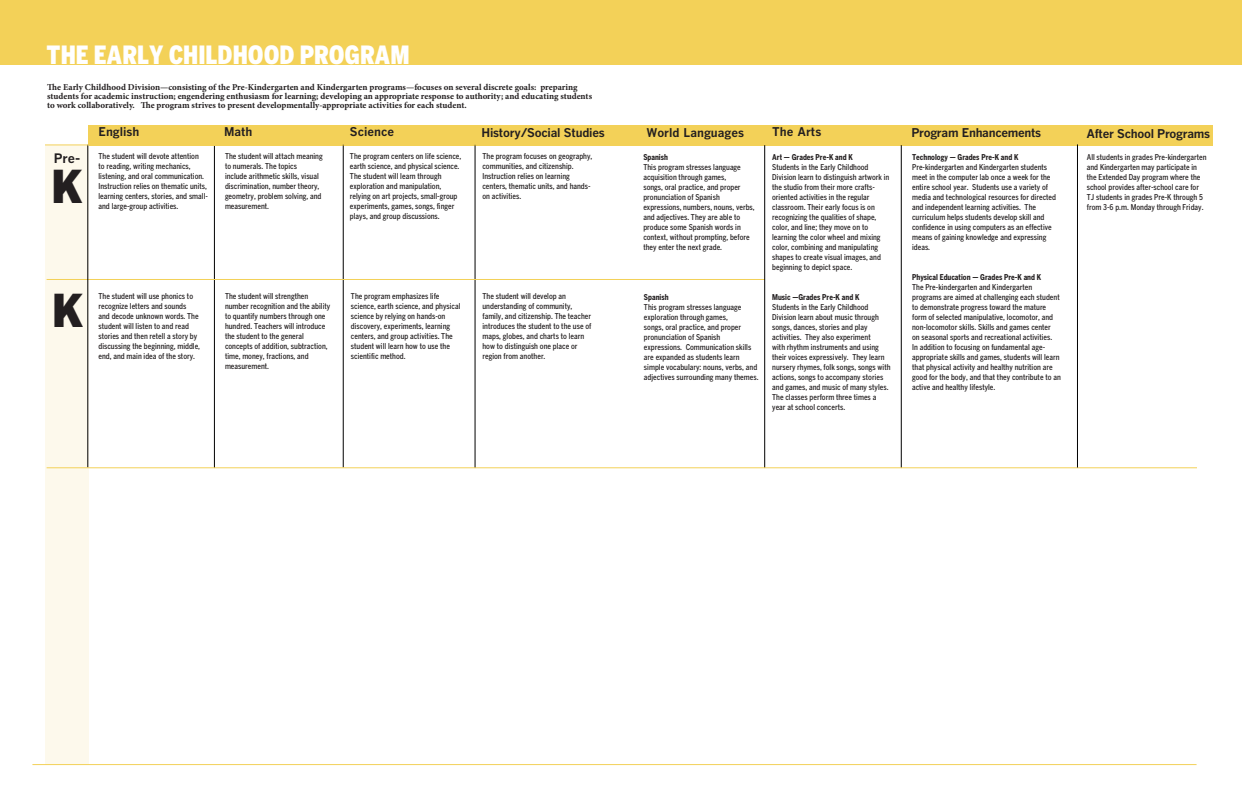
<style>
.page{position:relative;width:1242px;height:810px;background:#fff}
.page>*{position:absolute;margin:0;border:0;box-sizing:border-box;transform-origin:0 0}
.t1{font:45px "Benton Got Blk";color:#231f20}
.t2{font:25px "Benton Got Cn Blk";color:#fff}
.t3{font:13px "Benton Got Bol";color:#231f20}
.t4{font:12px "Benton Got Bol";letter-spacing:-.02em;color:#231f20}
.t5{font:12px "Benton Got Bol";color:#231f20}
.t6{font:700 9px/9px "Minion Pro";color:#231f20}
.t7{font:8px/10px "Benton Got Cn Med";color:#231f20}
.t8{font:8px "Benton Got Cn Bol";color:#231f20}
</style>
<div class="page">
<div style="left:0;top:0;width:1242px;height:65px;background:#f3d158"></div>
<div style="left:88px;top:125px;width:1125px;height:20px;background:#f3d158"></div>
<div style="left:45px;top:145px;width:43px;height:620px;background:#fdf9ec"></div>
<hr style="left:214px;top:146px;width:1px;height:322px;background:#000">
<hr style="left:475px;top:145px;width:1px;height:323px;background:#000">
<hr style="left:343px;top:144px;width:1px;height:324px;background:#000">
<hr style="left:47px;top:279px;width:718px;height:1px;background:#f3d158">
<hr style="left:88px;top:145px;width:1px;height:323px;background:#000">
<hr style="left:45px;top:145px;width:1152px;height:1px;background:#f3d158">
<hr style="left:32px;top:764px;width:1165px;height:1px;background:#f3d158">
<hr style="left:764px;top:145px;width:1px;height:323px;background:#000">
<hr style="left:901px;top:145px;width:1px;height:323px;background:#000">
<hr style="left:47px;top:468px;width:1150px;height:1px;background:#f3d158">
<hr style="left:1077px;top:144px;width:1px;height:324px;background:#000">
<p class="t2" style="left:47px;top:39px;width:365px">THE EARLY CHILDHOOD PROGRAM</p>
<p class="t6" style="left:47px;top:82px;width:546px">The Early Childhood Division—consisting of the Pre-Kindergarten and Kindergarten programs—focuses on several discrete goals: preparing students for academic instruction; engendering enthusiasm for learning; developing an appropriate response to authority; and educating students to work collaboratively. The program strives to present developmentally-appropriate activities for each student.</p>
<p class="t5" style="left:99px;top:124px;width:43px">English</p>
<p class="t4" style="left:224px;top:124px;width:30px">Math</p>
<p class="t5" style="left:350px;top:124px;width:46px">Science</p>
<p class="t4" style="left:482px;top:125px;width:125px">History/Social Studies</p>
<p class="t5" style="left:646px;top:125px;width:99px">World Languages</p>
<p class="t7" style="left:99px;top:151px;width:111px">The student will devote attention<br>to reading, writing mechanics, listening, and oral communication.<br>Instruction relies on thematic units, learning centers, stories, and small&shy;and large-group activities.</p>
<p class="t7" style="left:350px;top:151px;width:113px">The program centers on life science, earth science, and physical science.<br>The student will learn through exploration and manipulation, relying on art projects, small-group experiments, games, songs, finger plays, and group discussions.</p>
<p class="t7" style="left:482px;top:151px;width:111px">The program focuses on geography, communities, and citizenship.<br>Instruction relies on learning centers, thematic units, and hands&shy;on activities.</p>
<p class="t7" style="left:225px;top:151px;width:99px">The student will attach meaning to numerals. The topics<br>include arithmetic skills, visual discrimination, number theory, geometry, problem solving, and measurement.</p>
<p class="t3" style="left:54px;top:150px;width:28px">Pre-</p>
<p class="t1" style="left:51px;top:158px;width:34px">K</p>
<p class="t8" style="left:643px;top:152px;width:26px">Spanish</p>
<p class="t7" style="left:643px;top:162px;width:113px">This program stresses language acquisition through games,<br>songs, oral practice, and proper pronunciation of Spanish expressions, numbers, nouns, verbs, and adjectives. They are able to produce some Spanish words in context, without prompting, before they enter the next grade.</p>
<p class="t1" style="left:52px;top:282px;width:34px">K</p>
<p class="t7" style="left:99px;top:291px;width:103px">The student will use phonics to recognize letters and sounds<br>and decode unknown words. The student will listen to and read stories and then retell a story by discussing the beginning, middle, end, and main idea of the story.</p>
<p class="t7" style="left:225px;top:291px;width:107px">The student will strengthen number recognition and the ability to quantify numbers through one hundred. Teachers will introduce the student to the general concepts of addition, subtraction, time, money, fractions, and measurement.</p>
<p class="t7" style="left:351px;top:291px;width:111px">The program emphasizes life science, earth science, and physical science by relying on hands-on discovery, experiments, learning centers, and group activities. The student will learn how to use the scientific method.</p>
<p class="t7" style="left:482px;top:291px;width:110px">The student will develop an understanding of community, family, and citizenship. The teacher introduces the student to the use of maps, globes, and charts to learn how to distinguish one place or region from another.</p>
<p class="t8" style="left:644px;top:292px;width:26px">Spanish</p>
<p class="t7" style="left:644px;top:302px;width:116px">This program stresses language exploration through games,<br>songs, oral practice, and proper pronunciation of Spanish expressions. Communication skills are expanded as students learn simple vocabulary: nouns, verbs, and adjectives surrounding many themes.</p>
<p class="t4" style="left:772px;top:124px;width:51px">The Arts</p>
<p class="t8" style="left:772px;top:152px;width:82px">Art — Grades Pre-K and K</p>
<p class="t7" style="left:772px;top:162px;width:119px">Students in the Early Childhood Division learn to distinguish artwork in the studio from their more crafts&shy;oriented activities in the regular classroom. Their early focus is on recognizing the qualities of shape, color, and line; they move on to learning the color wheel and mixing color, combining and manipulating shapes to create visual images, and beginning to depict space.</p>
<p class="t8" style="left:772px;top:292px;width:89px">Music —Grades Pre-K and K</p>
<p class="t7" style="left:772px;top:302px;width:120px">Students in the Early Childhood Division learn about music through songs, dances, stories and play activities. They also experiment<br>with rhythm instruments and using their voices expressively. They learn nursery rhymes, folk songs, songs with actions, songs to accompany stories and games, and music of many styles.<br>The classes perform three times a year at school concerts.</p>
<p class="t4" style="left:911px;top:125px;width:131px">Program Enhancements</p>
<p class="t8" style="left:912px;top:152px;width:108px">Technology — Grades Pre-K and K</p>
<p class="t7" style="left:912px;top:162px;width:145px">Pre-kindergarten and Kindergarten students meet in the computer lab once a week for the entire school year. Students use a variety of media and technological resources for directed and independent learning activities. The curriculum helps students develop skill and confidence in using computers as an effective means of gaining knowledge and expressing ideas.</p>
<p class="t8" style="left:912px;top:272px;width:131px">Physical Education — Grades Pre-K and K</p>
<p class="t7" style="left:912px;top:282px;width:150px">The Pre-kindergarten and Kindergarten programs are aimed at challenging each student to demonstrate progress toward the mature form of selected manipulative, locomotor, and non-locomotor skills. Skills and games center<br>on seasonal sports and recreational activities.<br>In addition to focusing on fundamental age&shy;appropriate skills and games, students will learn that physical activity and healthy nutrition are good for the body, and that they contribute to an active and healthy lifestyle.</p>
<p class="t4" style="left:1086px;top:126px;width:125px">After School Programs</p>
<p class="t7" style="left:1087px;top:152px;width:121px">All students in grades Pre-kindergarten and Kindergarten may participate in the Extended Day program where the school provides after-school care for TJ students in grades Pre-K through 5 from 3-6 p.m. Monday through Friday.</p>
</div>
